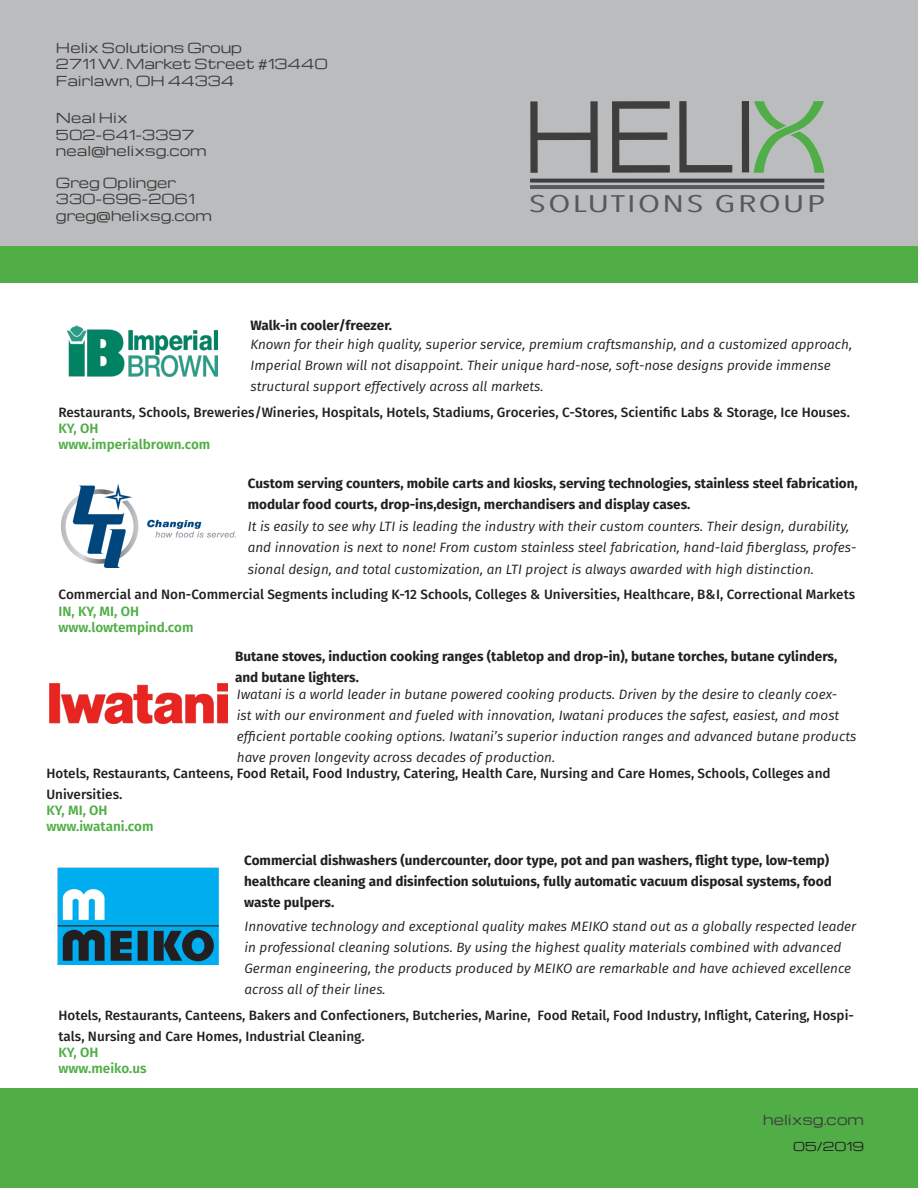
<style>
.page{position:relative;width:918px;height:1188px;background:#fff}
.page>*{position:absolute;margin:0;border:0;box-sizing:border-box;transform-origin:0 0}
.t1{font:95.1px "Michroma";color:#3e3e3f;scale:.81 1}
.t2{font:24px "Avenir Next Condensed";letter-spacing:.045em;color:#57585a;scale:1.66 1}
.t3{font:italic 13.5px/21px "Fira Sans";color:#231f20}
.t4{font:500 13.5px/21px "Fira Sans";color:#231f20}
.t5{font:700 13.5px/21px "Fira Sans";color:#231f20}
.t6{font:13.5px "Michroma";color:#3e3e3f}
.t7{font:600 13.5px "Fira Sans";color:#51ae47}
.t8{font:12px "Michroma";color:#231f20}
</style>
<div class="page">
<div style="left:0;top:0;width:918px;height:256px;background:#bbbcbd"></div>
<svg style="left:530px;top:179px;width:294px;height:4px"></svg>
<hr style="left:530px;top:185px;width:294px;height:4px;background:#57585a">
<svg style="left:754px;top:101px;width:70px;height:72px"></svg>
<img style="left:67px;top:326px;width:151px;height:51px">
<img style="left:61px;top:484px;width:175px;height:84px">
<img style="left:57px;top:867px;width:162px;height:98px">
<div style="left:0;top:246px;width:918px;height:37px;background:#51ae47"></div>
<div style="left:0;top:1088px;width:918px;height:100px;background:#51ae47"></div>
<img style="left:50px;top:683px;width:178px;height:41px">
<p class="t6" style="left:56px;top:41px;width:188px">Helix Solutions Group</p>
<p class="t6" style="left:56px;top:57px;width:273px">2711 W. Market Street #13440</p>
<p class="t6" style="left:56px;top:73px;width:180px">Fairlawn, OH 44334</p>
<p class="t6" style="left:56px;top:111px;width:73px">Neal Hix</p>
<p class="t6" style="left:56px;top:127px;width:140px">502-641-3397</p>
<p class="t6" style="left:56px;top:143px;width:152px">neal@helixsg.com</p>
<p class="t6" style="left:56px;top:176px;width:122px">Greg Oplinger</p>
<p class="t6" style="left:56px;top:192px;width:140px">330-696-2061</p>
<p class="t6" style="left:56px;top:208px;width:157px">greg@helixsg.com</p>
<p class="t5" style="left:250px;top:315px;width:143px">Walk-in cooler/freezer.</p>
<p class="t1" style="left:523px;top:84px;width:290px">HELI</p>
<p class="t2" style="left:529px;top:183px;width:180px">SOLUTIONS GROUP</p>
<p class="t3" style="left:250px;top:334px;width:603px">Known for their high quality, superior service, premium craftsmanship, and a customized approach,<br>Imperial Brown will not disappoint. Their unique hard-nose, soft-nose designs provide immense structural support effectively across all markets.</p>
<p class="t4" style="left:59px;top:401px;width:793px">Restaurants, Schools, Breweries/Wineries, Hospitals, Hotels, Stadiums, Groceries, C-Stores, Scientific Labs &amp; Storage, Ice Houses.</p>
<p class="t7" style="left:59px;top:419px;width:41px">KY, OH</p>
<p class="t7" style="left:59px;top:435px;width:153px">www.imperialbrown.com</p>
<p class="t5" style="left:248px;top:472px;width:611px;line-height:21.6px">Custom serving counters, mobile carts and kiosks, serving technologies, stainless steel fabrication, modular food courts, drop-ins,design, merchandisers and display cases.</p>
<p class="t3" style="left:248px;top:516px;width:610px">It is easily to see why LTI is leading the industry with their custom counters. Their design, durability, and innovation is next to none! From custom stainless steel fabrication, hand-laid fiberglass, profes&shy;sional design, and total customization, an LTI project is always awarded with high distinction.</p>
<p class="t4" style="left:58px;top:584px;width:798px">Commercial and Non-Commercial Segments including K-12 Schools, Colleges &amp; Universities, Healthcare, B&amp;I, Correctional Markets</p>
<p class="t7" style="left:58px;top:601px;width:82px">IN, KY, MI, OH</p>
<p class="t7" style="left:58px;top:618px;width:137px">www.lowtempind.com</p>
<p class="t5" style="left:235px;top:645px;width:604px">Butane stoves, induction cooking ranges (tabletop and drop-in), butane torches, butane cylinders, and butane lighters.</p>
<p class="t3" style="left:237px;top:684px;width:621px">Iwatani is a world leader in butane powered cooking products. Driven by the desire to cleanly coex-<br>ist with our environment and fueled with innovation, Iwatani produces the safest, easiest, and most efficient portable cooking options. Iwatani’s superior induction ranges and advanced butane products have proven longevity across decades of production.</p>
<p class="t4" style="left:46px;top:762px;width:786px">Hotels, Restaurants, Canteens, Food Retail, Food Industry, Catering, Health Care, Nursing and Care Homes, Schools, Colleges and<br>Universities.</p>
<p class="t7" style="left:46px;top:801px;width:63px">KY, MI, OH</p>
<p class="t7" style="left:46px;top:817px;width:109px">www.iwatani.com</p>
<p class="t5" style="left:244px;top:850px;width:589px">Commercial dishwashers (undercounter, door type, pot and pan washers, flight type, low-temp) healthcare cleaning and disinfection solutuions, fully automatic vacuum disposal systems, food waste pulpers.</p>
<p class="t3" style="left:244px;top:915px;width:613px">Innovative technology and exceptional quality makes MEIKO stand out as a globally respected leader in professional cleaning solutions. By using the highest quality materials combined with advanced German engineering, the products produced by MEIKO are remarkable and have achieved excellence across all of their lines.</p>
<p class="t4" style="left:59px;top:1005px;width:797px">Hotels, Restaurants, Canteens, Bakers and Confectioners, Butcheries, Marine, Food Retail, Food Industry, Inflight, Catering, Hospi&shy;tals, Nursing and Care Homes, Industrial Cleaning.</p>
<p class="t7" style="left:59px;top:1043px;width:41px">KY, OH</p>
<p class="t7" style="left:59px;top:1059px;width:90px">www.meiko.us</p>
<p class="t6" style="left:763px;top:1113px;width:102px">helixsg.com</p>
<p class="t8" style="left:793px;top:1140px;width:72px">05/2019</p>
</div>
